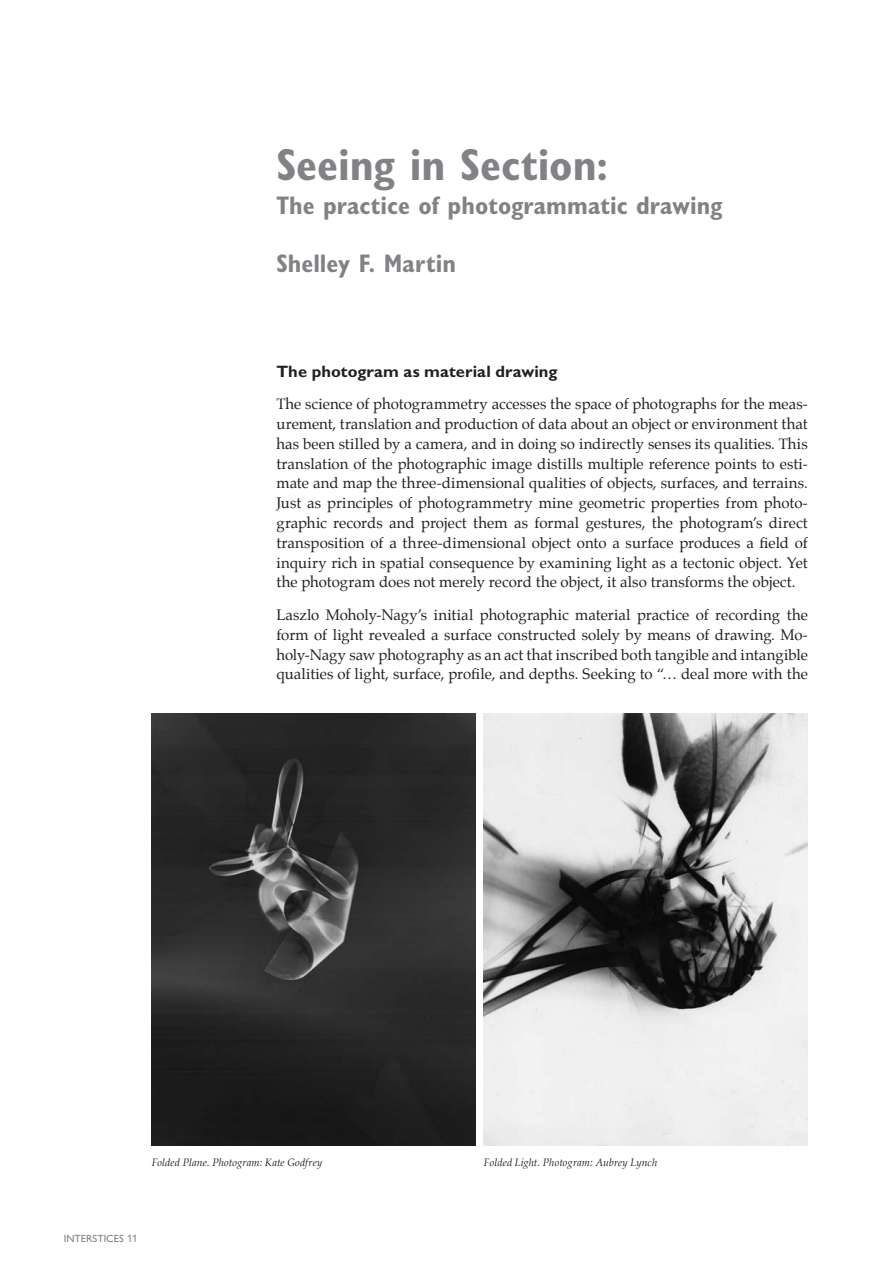
<style>
.page{position:relative;width:893px;height:1263px;background:#fff}
.page>*{position:absolute;margin:0;border:0;box-sizing:border-box;transform-origin:0 0}
.t1{font:700 condensed 45px "Gill Sans Std";letter-spacing:-.005em;color:#808285}
.t2{font:700 condensed 25.5px "Gill Sans Std";color:#808285}
.t3{font:700 16.5px "Gill Sans Std";letter-spacing:.005em;color:#231f20}
.t4{font:15px/19.8px "Palatino";letter-spacing:.005em;color:#231f20;text-align:justify}
.t5{font:italic 10.5px "Palatino";letter-spacing:.01em;color:#231f20}
.t6{font:10.5px "Gill Sans Std";color:#808285}
.s1{font-family:"Arial"}
</style>
<div class="page">
<img style="left:152px;top:713px;width:324px;height:432px">
<img style="left:484px;top:713px;width:324px;height:432px">
<h1 class="t1" style="left:276px;top:137px;width:333px">Seeing in Section:</h1>
<h2 class="t2" style="left:276px;top:190px;width:448px">The practice of photogrammatic drawing</h2>
<h2 class="t2" style="left:276px;top:248px;width:181px">Shelley F. Martin</h2>
<p class="t3" style="left:276px;top:361px;width:283px">The photogram as material drawing</p>
<p class="t4" style="left:276px;top:394px;width:533px">The science of photogrammetry accesses the space of photographs for the meas&shy;urement, translation and production of data about an object or environment that has been stilled by a camera, and in doing so indirectly senses its qualities. This translation of the photographic image distills multiple reference points to esti&shy;mate and map the three-dimensional qualities of objects, surfaces, and terrains.<br>Just as principles of photogrammetry mine geometric properties from photo&shy;graphic records and project them as formal gestures, the photogram’s direct transposition of a three-dimensional object onto a surface produces a field of inquiry rich in spatial consequence by examining light as a tectonic object. Yet the photogram does not merely record the object, it also transforms the object.</p>
<p class="t4" style="left:276px;top:605px;width:533px">Laszlo Moholy-Nagy’s initial photographic material practice of recording the form of light revealed a surface constructed solely by means of drawing. Mo&shy;holy-Nagy saw photography as an act that inscribed both tangible and intangible qualities of light, surface, profile, and depths. Seeking to “… deal more with the</p>
<p class="t5" style="left:152px;top:1154px;width:172px">Folded Plane. Photogram: Kate Godfrey</p>
<p class="t5" style="left:484px;top:1154px;width:175px">Folded Light. Photogram: Aubrey Lynch</p>
<p class="t6" style="left:64px;top:1232px;width:75px">INTERSTICES <span class="s1">11</span></p>
</div>
